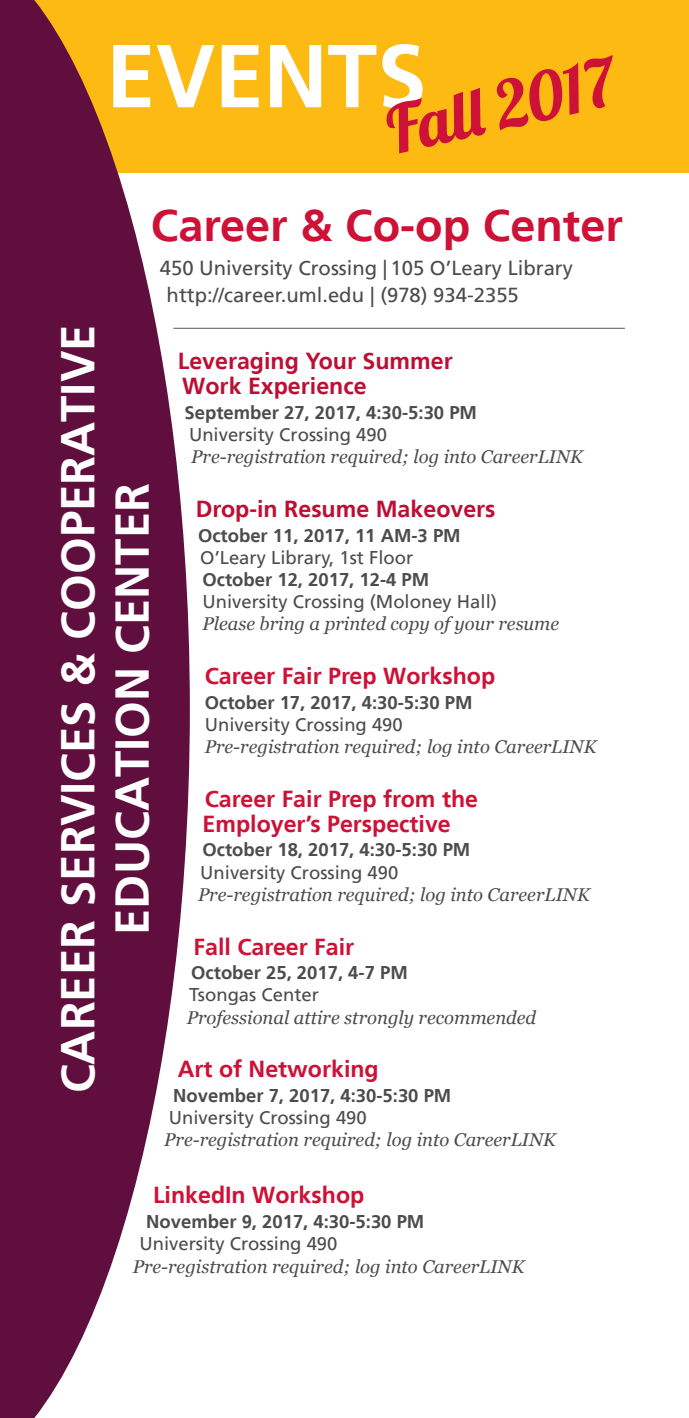
<style>
.page{position:relative;width:689px;height:1418px;background:#fff}
.page>*{position:absolute;margin:0;border:0;box-sizing:border-box;transform-origin:0 0}
.t1{font:700 89.1px "Frutiger LT";letter-spacing:-.005em;color:#fff}
.t2{font:65.7px "Lobster";color:#cd1137}
.t3{font:700 47.25px/54px "Frutiger LT";color:#fff;text-align:center}
.Paragraph_Style_1{font:700 45px "Frutiger LT";color:#cd1137}
.t4{font:700 23.18px "Frutiger LT";color:#cd1137}
.t5{font:700 23.18px/24.8px "Frutiger LT";color:#bc0f33}
.Paragraph_Style_1-2{font:20.25px "Frutiger LT";color:#4b4c4d}
.t6{font:italic 18.45px "Georgia";color:#4b4c4d}
.t7{font:700 18.45px "Frutiger LT";color:#4b4c4d}
.t8{font:18.45px "Frutiger LT";color:#4b4c4d}
</style>
<div class="page">
<div style="left:0;top:0;width:688px;height:172px;background:#fcba13"></div>
<svg style="left:0;top:0;width:190px;height:1418px;fill:#600e3d"></svg>
<hr style="left:173px;top:328px;width:452px;height:1px;background:#57585a">
<p class="t1" style="left:106px;top:24px;width:322px">EVENTS</p>
<p class="t2" style="left:379px;top:91px;width:233px;rotate:-13deg">Fall 2017</p>
<p class="Paragraph_Style_1" style="left:151px;top:199px;width:473px">Career &amp; Co-op Center</p>
<p class="Paragraph_Style_1-2" style="left:160px;top:256px;width:414px">450 University Crossing | 105 O’Leary Library</p>
<p class="Paragraph_Style_1-2" style="left:166px;top:283px;width:354px">http://career.uml.edu | (978) 934-2355</p>
<p class="t3" style="left:51px;top:1093px;width:770px;rotate:-90deg">CAREER SERVICES &amp; COOPERATIVE<br>EDUCATION CENTER</p>
<p class="t5" style="left:178px;top:349px;width:276px">Leveraging Your Summer<br>Work Experience</p>
<p class="t7" style="left:184px;top:401px;width:294px">September 27, 2017, 4:30-5:30 PM</p>
<p class="t8" style="left:189px;top:424px;width:199px">University Crossing 490</p>
<p class="t6" style="left:191px;top:445px;width:393px">Pre-registration required; log into CareerLINK</p>
<p class="t5" style="left:196px;top:496px;width:301px">Drop-in Resume Makeovers</p>
<p class="t7" style="left:198px;top:524px;width:264px">October 11, 2017, 11 AM-3 PM</p>
<p class="t8" style="left:200px;top:546px;width:214px">O’Leary Library, 1st Floor</p>
<p class="t7" style="left:202px;top:569px;width:228px">October 12, 2017, 12-4 PM</p>
<p class="t8" style="left:202px;top:591px;width:296px">University Crossing (Moloney Hall)</p>
<p class="t6" style="left:202px;top:612px;width:358px">Please bring a printed copy of your resume</p>
<p class="t4" style="left:205px;top:662px;width:292px">Career Fair Prep Workshop</p>
<p class="t7" style="left:205px;top:691px;width:269px">October 17, 2017, 4:30-5:30 PM</p>
<p class="t8" style="left:205px;top:713px;width:199px">University Crossing 490</p>
<p class="t6" style="left:205px;top:735px;width:393px">Pre-registration required; log into CareerLINK</p>
<p class="t4" style="left:205px;top:785px;width:275px">Career Fair Prep from the</p>
<p class="t4" style="left:202px;top:810px;width:250px">Employer’s Perspective</p>
<p class="t7" style="left:202px;top:839px;width:269px">October 18, 2017, 4:30-5:30 PM</p>
<p class="t8" style="left:200px;top:861px;width:199px">University Crossing 490</p>
<p class="t6" style="left:198px;top:882px;width:393px">Pre-registration required; log into CareerLINK</p>
<p class="t4" style="left:193px;top:933px;width:162px">Fall Career Fair</p>
<p class="t7" style="left:191px;top:962px;width:218px">October 25, 2017, 4-7 PM</p>
<p class="t8" style="left:189px;top:984px;width:131px">Tsongas Center</p>
<p class="t6" style="left:187px;top:1005px;width:351px">Professional attire strongly recommended</p>
<p class="t4" style="left:178px;top:1055px;width:202px">Art of Networking</p>
<p class="t7" style="left:173px;top:1084px;width:279px">November 7, 2017, 4:30-5:30 PM</p>
<p class="t8" style="left:169px;top:1107px;width:199px">University Crossing 490</p>
<p class="t6" style="left:164px;top:1128px;width:393px">Pre-registration required; log into CareerLINK</p>
<p class="t4" style="left:153px;top:1181px;width:213px">LinkedIn Workshop</p>
<p class="t7" style="left:146px;top:1211px;width:279px">November 9, 2017, 4:30-5:30 PM</p>
<p class="t8" style="left:139px;top:1233px;width:199px">University Crossing 490</p>
<p class="t6" style="left:133px;top:1254px;width:393px">Pre-registration required; log into CareerLINK</p>
</div>
